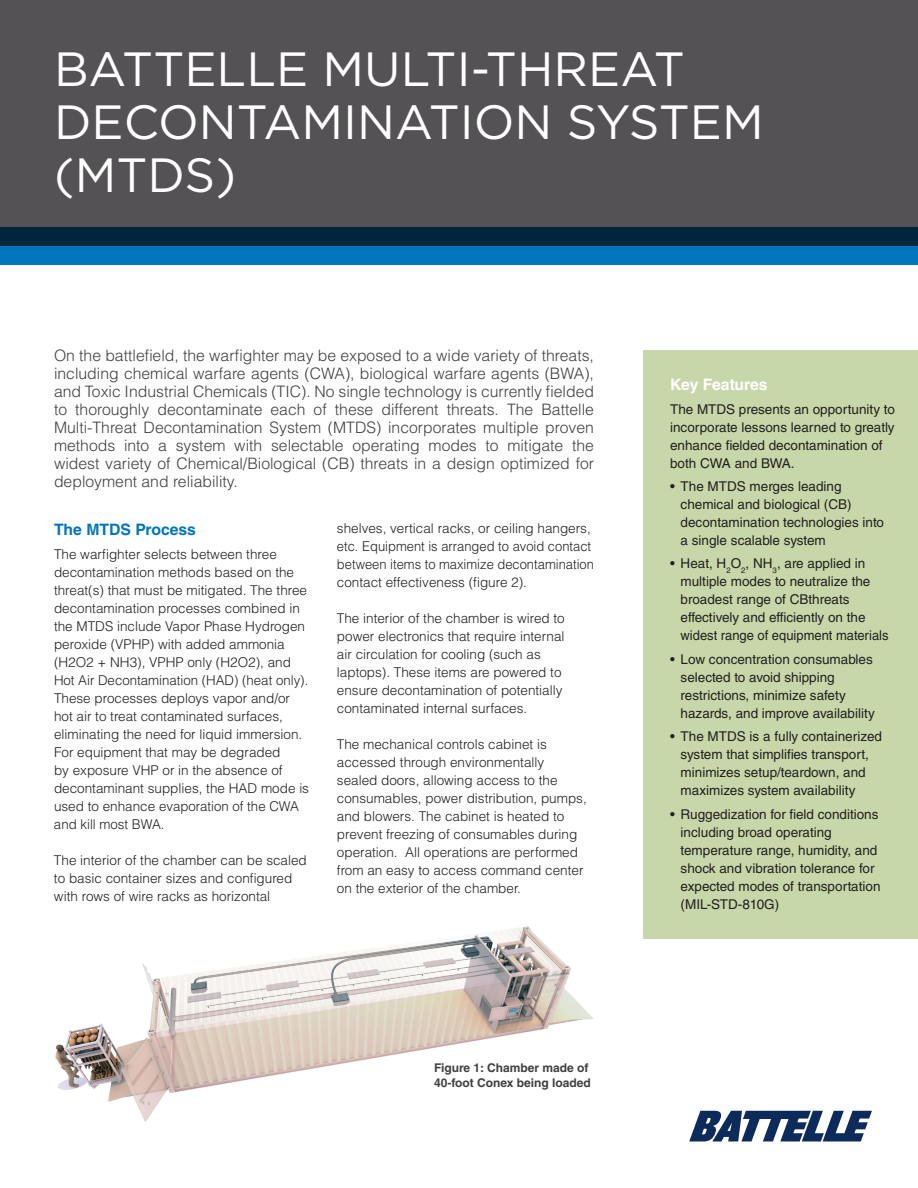
<style>
.page{position:relative;width:918px;height:1188px;background:#fff}
.page>*{position:absolute;margin:0;border:0;box-sizing:border-box;transform-origin:0 0}
.t1{font:48px/53.2px "Gotham";color:#fff}
.t2{font:300 15.75px/18px "Helvetica LT Std";color:#413f41;text-align:justify}
.t3{font:700 15.75px "Helvetica LT Std";color:#0076be}
.t4{font:700 15.75px "Helvetica LT Std";letter-spacing:-.015em;color:#fff}
.t5{font:300 13.5px/18px "Helvetica LT Std";color:#231f20}
.t6{font:13.5px/18px "Helvetica LT Std";color:#231f20}
.t7{font:700 12px/14.4px "Helvetica LT Std";color:#413f41}
</style>
<div class="page">
<div style="left:643px;top:350px;width:275px;height:589px;background:#c8d7a9"></div>
<div style="left:0;top:0;width:918px;height:246px;background:#545254"></div>
<svg style="left:0;top:228px;width:918px;height:37px;background:#004f7f"></svg>
<svg style="left:689px;top:1111px;width:183px;height:30px"></svg>
<img style="left:55px;top:926px;width:539px;height:196px">
<h1 class="t1" style="left:54px;top:41px;width:711px">BATTELLE MULTI-THREAT<br>DECONTAMINATION SYSTEM (MTDS)</h1>
<p class="t2" style="left:54px;top:346px;width:542px">On the battlefield, the warfighter may be exposed to a wide variety of threats, including chemical warfare agents (CWA), biological warfare agents (BWA), and Toxic Industrial Chemicals (TIC). No single technology is currently fielded to thoroughly decontaminate each of these different threats. The Battelle Multi-Threat Decontamination System (MTDS) incorporates multiple proven methods into a system with selectable operating modes to mitigate the widest variety of Chemical/Biological (CB) threats in a design optimized for deployment and reliability.</p>
<p class="t3" style="left:54px;top:520px;width:144px">The MTDS Process</p>
<p class="t5" style="left:54px;top:545px;width:257px">The warfighter selects between three decontamination methods based on the threat(s) that must be mitigated. The three decontamination processes combined in the MTDS include Vapor Phase Hydrogen peroxide (VPHP) with added ammonia (H2O2 + NH3), VPHP only (H2O2), and Hot Air Decontamination (HAD) (heat only).<br>These processes deploys vapor and/or hot air to treat contaminated surfaces, eliminating the need for liquid immersion.<br>For equipment that may be degraded<br>by exposure VHP or in the absence of decontaminant supplies, the HAD mode is used to enhance evaporation of the CWA and kill most BWA.</p>
<p class="t5" style="left:54px;top:851px;width:254px">The interior of the chamber can be scaled to basic container sizes and configured with rows of wire racks as horizontal</p>
<p class="t5" style="left:337px;top:519px;width:259px">shelves, vertical racks, or ceiling hangers, etc. Equipment is arranged to avoid contact between items to maximize decontamination contact effectiveness (figure 2).</p>
<p class="t5" style="left:337px;top:609px;width:229px">The interior of the chamber is wired to power electronics that require internal air circulation for cooling (such as laptops). These items are powered to ensure decontamination of potentially contaminated internal surfaces.</p>
<p class="t5" style="left:337px;top:735px;width:251px">The mechanical controls cabinet is accessed through environmentally sealed doors, allowing access to the consumables, power distribution, pumps, and blowers. The cabinet is heated to prevent freezing of consumables during operation. All operations are performed from an easy to access command center on the exterior of the chamber.</p>
<p class="t7" style="left:434px;top:1061px;width:158px">Figure 1: Chamber made of<br>40-foot Conex being loaded</p>
<p class="t4" style="left:670px;top:375px;width:99px">Key Features</p>
<p class="t6" style="left:670px;top:400px;width:226px">The MTDS presents an opportunity to incorporate lessons learned to greatly enhance fielded decontamination of both CWA and BWA.</p>
<p class="t6" style="left:681px;top:477px;width:205px;text-indent:-11px">• The MTDS merges leading chemical and biological (CB) decontamination technologies into a single scalable system</p>
<p class="t6" style="left:681px;top:555px;width:209px;text-indent:-10px">• Heat, H<sub>2</sub>O<sub>2</sub>, NH<sub>3</sub>, are applied in multiple modes to neutralize the broadest range of CBthreats effectively and efficiently on the widest range of equipment materials</p>
<p class="t6" style="left:681px;top:650px;width:196px;text-indent:-11px">• Low concentration consumables selected to avoid shipping restrictions, minimize safety hazards, and improve availability</p>
<p class="t6" style="left:681px;top:727px;width:203px;text-indent:-11px">• The MTDS is a fully containerized system that simplifies transport, minimizes setup/teardown, and maximizes system availability</p>
<p class="t6" style="left:681px;top:805px;width:201px;text-indent:-11px">• Ruggedization for field conditions including broad operating temperature range, humidity, and shock and vibration tolerance for expected modes of transportation (MIL-STD-810G)</p>
</div>
